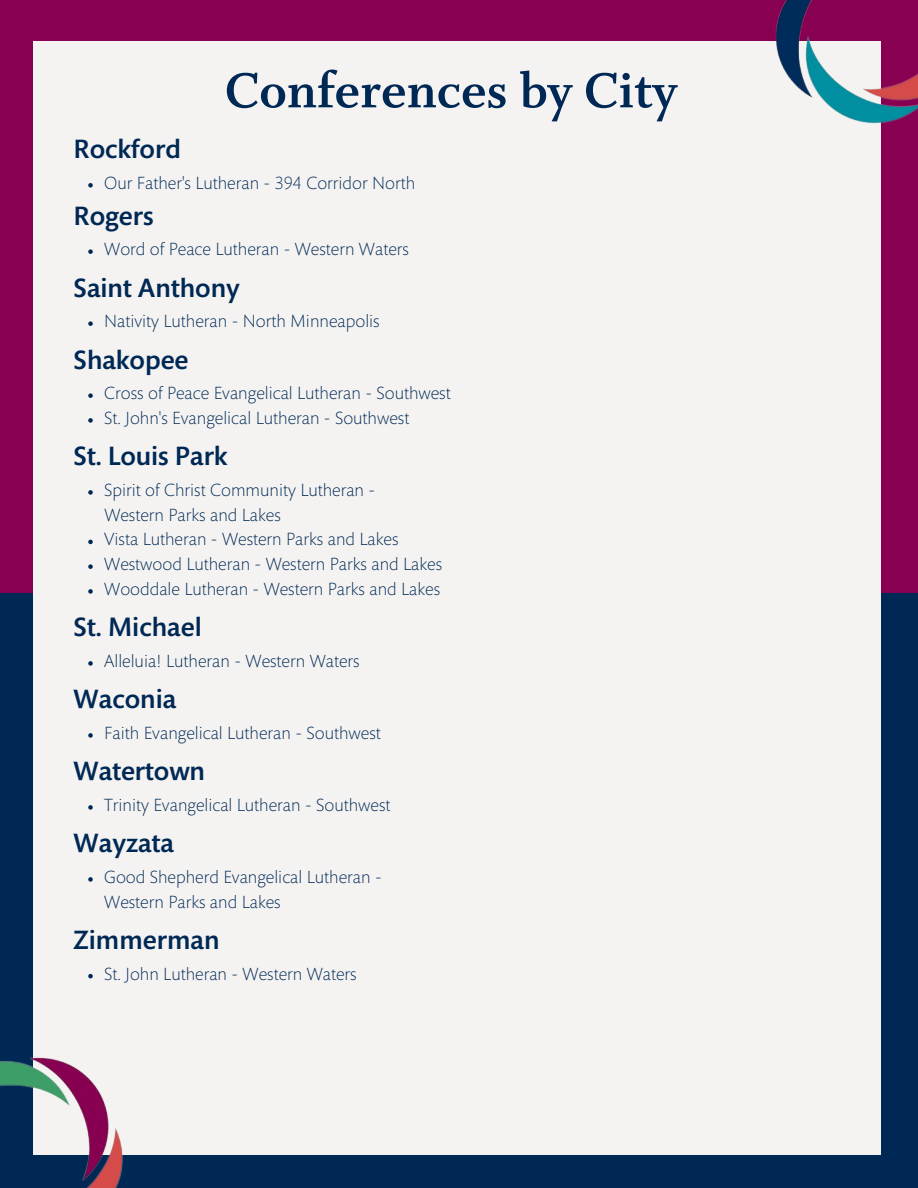
<style>
.page{position:relative;width:918px;height:1188px;background:#002855}
.page>*{position:absolute;margin:0;border:0;box-sizing:border-box;transform-origin:0 0}
.t1{font:54.75px "Whitman Bold LF";color:#002855}
.t2{font:500 27px "Mundo Sans Std";color:#002855}
.t3{font:300 18px/24.8px "Mundo Sans Std";color:#002855}
</style>
<div class="page">
<div style="left:0;top:0;width:918px;height:593px;background:#880051"></div>
<div style="left:33px;top:41px;width:847px;height:1114px;background:#f4f3f1"></div>
<img style="left:775px;top:0;width:143px;height:148px">
<img style="left:0;top:1057px;width:123px;height:131px">
<svg style="left:88px;top:183px;width:5px;height:5px"></svg>
<svg style="left:88px;top:249px;width:5px;height:5px"></svg>
<svg style="left:88px;top:321px;width:5px;height:5px"></svg>
<svg style="left:88px;top:393px;width:5px;height:5px"></svg>
<svg style="left:88px;top:418px;width:5px;height:5px"></svg>
<svg style="left:88px;top:490px;width:5px;height:5px"></svg>
<svg style="left:88px;top:540px;width:5px;height:4px"></svg>
<svg style="left:88px;top:564px;width:5px;height:5px"></svg>
<svg style="left:88px;top:589px;width:5px;height:5px"></svg>
<svg style="left:88px;top:661px;width:5px;height:5px"></svg>
<svg style="left:88px;top:733px;width:5px;height:5px"></svg>
<svg style="left:88px;top:805px;width:5px;height:5px"></svg>
<svg style="left:88px;top:877px;width:5px;height:5px"></svg>
<svg style="left:88px;top:974px;width:5px;height:4px"></svg>
<p class="t1" style="left:225px;top:60px;width:454px">Conferences by City</p>
<p class="t2" style="left:74px;top:139px;width:109px">Rockford</p>
<p class="t3" style="left:104px;top:172px;width:312px">Our Father's Lutheran - 394 Corridor North</p>
<p class="t2" style="left:74px;top:205px;width:82px">Rogers</p>
<p class="t3" style="left:104px;top:239px;width:306px">Word of Peace Lutheran - Western Waters</p>
<p class="t2" style="left:74px;top:277px;width:168px">Saint Anthony</p>
<p class="t3" style="left:104px;top:311px;width:277px">Nativity Lutheran - North Minneapolis</p>
<p class="t2" style="left:74px;top:349px;width:116px">Shakopee</p>
<p class="t3" style="left:104px;top:383px;width:348px">Cross of Peace Evangelical Lutheran - Southwest</p>
<p class="t3" style="left:104px;top:407px;width:307px">St. John's Evangelical Lutheran - Southwest</p>
<p class="t2" style="left:74px;top:446px;width:155px">St. Louis Park</p>
<p class="t3" style="left:104px;top:479px;width:273px">Spirit of Christ Community Lutheran -</p>
<p class="t3" style="left:104px;top:504px;width:178px">Western Parks and Lakes</p>
<p class="t3" style="left:104px;top:529px;width:296px">Vista Lutheran - Western Parks and Lakes</p>
<p class="t3" style="left:104px;top:554px;width:340px">Westwood Lutheran - Western Parks and Lakes</p>
<p class="t3" style="left:104px;top:578px;width:337px">Wooddale Lutheran - Western Parks and Lakes</p>
<p class="t2" style="left:74px;top:617px;width:130px">St. Michael</p>
<p class="t3" style="left:104px;top:650px;width:257px">Alleluia! Lutheran - Western Waters</p>
<p class="t2" style="left:74px;top:689px;width:104px">Waconia</p>
<p class="t3" style="left:104px;top:722px;width:278px">Faith Evangelical Lutheran - Southwest</p>
<p class="t2" style="left:74px;top:761px;width:133px">Watertown</p>
<p class="t3" style="left:104px;top:794px;width:288px">Trinity Evangelical Lutheran - Southwest</p>
<p class="t2" style="left:74px;top:833px;width:102px">Wayzata</p>
<p class="t3" style="left:104px;top:866px;width:279px">Good Shepherd Evangelical Lutheran -<br>Western Parks and Lakes</p>
<p class="t2" style="left:74px;top:930px;width:148px">Zimmerman</p>
<p class="t3" style="left:104px;top:963px;width:254px">St. John Lutheran - Western Waters</p>
</div>
